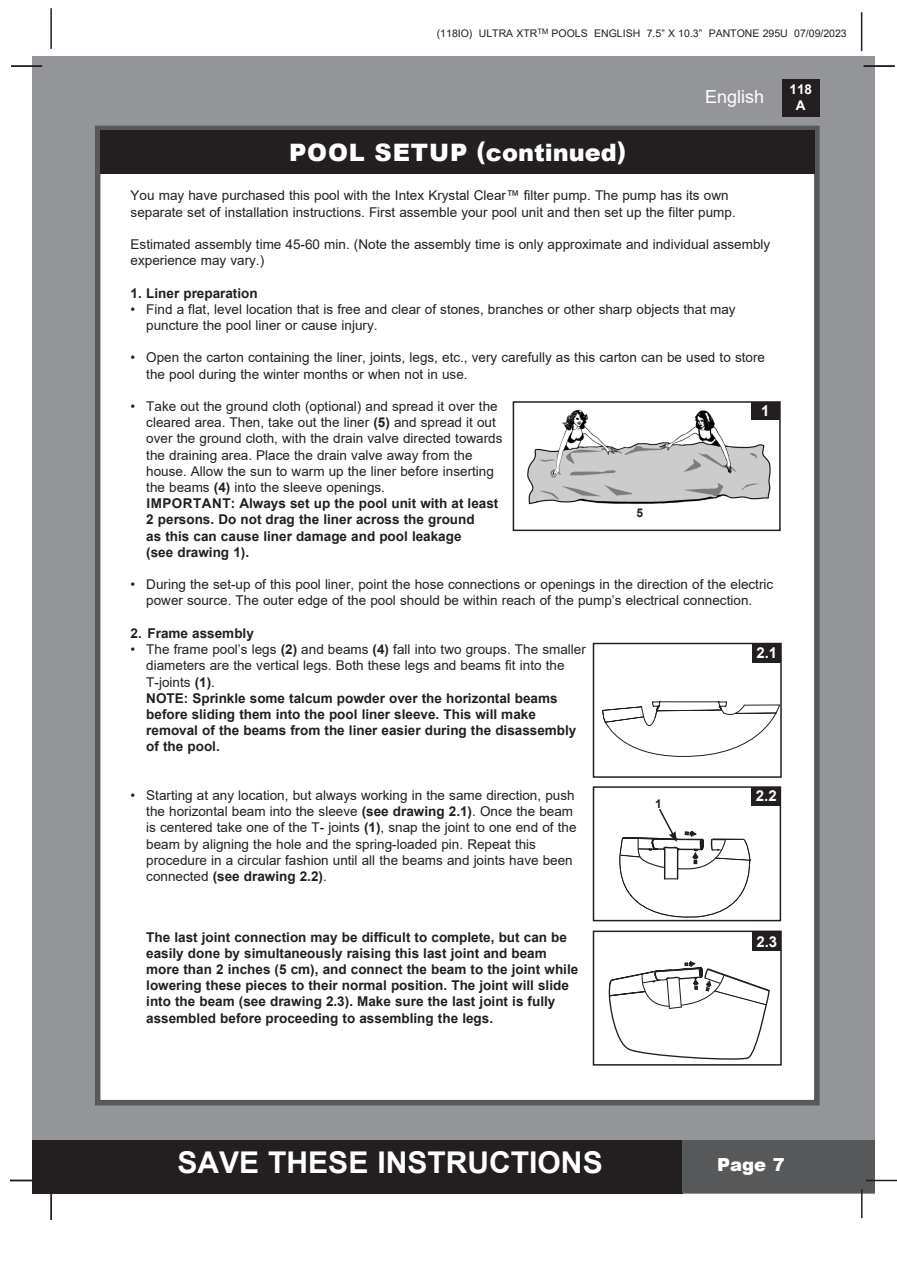
<style>
.page{position:relative;width:897px;height:1264px;background:#fff}
.page>*{position:absolute;margin:0;border:0;box-sizing:border-box;transform-origin:0 0}
.t1{font:700 30px "Arial";color:#fff}
.t2{font:900 24px "Arial";color:#fff}
.t3{font:18px "Arial";color:#fff}
.t4{font:900 18px "Arial";color:#fff}
.t5{font:700 15px "Arial";color:#fff}
.t6{font:13.5px/16.2px "Arial";color:#231f20}
.t7{font:700 13.5px "Arial";color:#231f20}
.t8{font:700 13.5px/16.2px "Arial";color:#fff;text-align:center}
.t9{font:700 12px "Arial";color:#231f20}
.t10{font:10.5px "Arial";color:#231f20}
.s1{font-weight:700}
.s2{font-weight:400}
</style>
<div class="page">
<div style="left:33px;top:56px;width:842px;height:1137px;background:#939598"></div>
<div style="left:782px;top:79px;width:37px;height:38px;background:#231f20"></div>
<hr style="left:50px;top:8px;width:2px;height:41px;background:#231f20">
<hr style="left:860px;top:12px;width:2px;height:39px;background:#231f20">
<div style="left:33px;top:1140px;width:650px;height:53px;background:#231f20"></div>
<div style="left:682px;top:1140px;width:193px;height:53px;background:#57585a"></div>
<hr style="left:865px;top:1179px;width:31px;height:2px;background:#231f20">
<hr style="left:860px;top:1189px;width:2px;height:29px;background:#231f20">
<div style="left:95px;top:126px;width:724px;height:979px;background:#fff;border:6px solid #57585a"></div>
<div style="left:100px;top:130px;width:714px;height:44px;background:#231f20"></div>
<hr style="left:863px;top:65px;width:31px;height:2px;background:#231f20">
<hr style="left:50px;top:1189px;width:2px;height:31px;background:#231f20">
<hr style="left:10px;top:1179px;width:31px;height:2px;background:#231f20">
<hr style="left:11px;top:65px;width:31px;height:2px;background:#231f20">
<img style="left:527px;top:409px;width:244px;height:96px">
<div style="left:512px;top:401px;width:268px;height:130px;border:2px solid #231f20"></div>
<div style="left:751px;top:402px;width:28px;height:18px;background:#231f20"></div>
<svg style="left:602px;top:701px;width:176px;height:56px"></svg>
<div style="left:592px;top:643px;width:189px;height:135px;border:2px solid #231f20"></div>
<div style="left:751px;top:644px;width:29px;height:18px;background:#231f20"></div>
<svg style="left:608px;top:950px;width:162px;height:109px"></svg>
<div style="left:592px;top:930px;width:189px;height:135px;border:2px solid #231f20"></div>
<div style="left:751px;top:932px;width:29px;height:18px;background:#231f20"></div>
<div style="left:592px;top:786px;width:189px;height:135px;border:2px solid #231f20"></div>
<svg style="left:593px;top:787px;width:184px;height:133px"></svg>
<div style="left:751px;top:787px;width:28px;height:18px;background:#231f20"></div>
<p class="t10" style="left:437px;top:26px;width:411px">(118IO) ULTRA XTR<sup>TM</sup> POOLS ENGLISH 7.5” X 10.3” PANTONE 295U 07/09/2023</p>
<h3 class="t3" style="left:705px;top:84px;width:61px">English</h3>
<p class="t2" style="left:289px;top:135px;width:338px">POOL SETUP (continued)</p>
<p class="t6" style="left:131px;top:187px;width:599px">You may have purchased this pool with the Intex Krystal Clear™ filter pump. The pump has its own</p>
<p class="t6" style="left:131px;top:204px;width:606px">separate set of installation instructions. First assemble your pool unit and then set up the filter pump.</p>
<p class="t6" style="left:131px;top:236px;width:641px">Estimated assembly time 45-60 min. (Note the assembly time is only approximate and individual assembly experience may vary.)</p>
<p class="t7" style="left:131px;top:283px;width:129px">1. Liner preparation</p>
<p class="t6" style="left:131px;top:301px;width:606px">• Find a flat, level location that is free and clear of stones, branches or other sharp objects that may</p>
<p class="t6" style="left:146px;top:317px;width:233px">puncture the pool liner or cause injury.</p>
<p class="t6" style="left:131px;top:349px;width:636px">• Open the carton containing the liner, joints, legs, etc., very carefully as this carton can be used to store</p>
<p class="t6" style="left:146px;top:366px;width:323px">the pool during the winter months or when not in use.</p>
<p class="t6" style="left:131px;top:398px;width:368px;text-align:right">• Take out the ground cloth (optional) and spread it over the cleared area. Then, take out the liner <span class="s1">(5)</span> and spread it out</p>
<p class="t6" style="left:146px;top:430px;width:358px">over the ground cloth, with the drain valve directed towards the draining area. Place the drain valve away from the</p>
<p class="t6" style="left:146px;top:463px;width:349px">house. Allow the sun to warm up the liner before inserting the beams <span class="s1">(4)</span> into the sleeve openings.</p>
<p class="t7" style="left:146px;top:494px;width:353px">IMPORTANT: Always set up the pool unit with at least</p>
<p class="t7" style="left:146px;top:510px;width:330px">2 persons. Do not drag the liner across the ground</p>
<p class="t7" style="left:146px;top:526px;width:317px">as this can cause liner damage and pool leakage</p>
<p class="t7" style="left:146px;top:542px;width:104px">(see drawing 1).</p>
<p class="t6" style="left:131px;top:576px;width:644px">• During the set-up of this pool liner, point the hose connections or openings in the direction of the electric</p>
<p class="t6" style="left:146px;top:592px;width:607px">power source. The outer edge of the pool should be within reach of the pump’s electrical connection.</p>
<p class="t7" style="left:131px;top:623px;width:125px">2. Frame assembly</p>
<p class="t6" style="left:131px;top:641px;width:456px">• The frame pool’s legs <span class="s1">(2)</span> and beams <span class="s1">(4)</span> fall into two groups. The smaller</p>
<p class="t6" style="left:146px;top:657px;width:419px">diameters are the vertical legs. Both these legs and beams fit into the</p>
<p class="t6" style="left:146px;top:673px;width:70px">T-joints <span class="s1">(1)</span>.</p>
<p class="t7" style="left:146px;top:688px;width:413px">NOTE: Sprinkle some talcum powder over the horizontal beams</p>
<p class="t7" style="left:146px;top:704px;width:391px">before sliding them into the pool liner sleeve. This will make</p>
<p class="t7" style="left:146px;top:721px;width:431px">removal of the beams from the liner easier during the disassembly</p>
<p class="t7" style="left:146px;top:737px;width:75px">of the pool.</p>
<p class="t6" style="left:131px;top:787px;width:445px">• Starting at any location, but always working in the same direction, push</p>
<p class="t6" style="left:146px;top:803px;width:428px">the horizontal beam into the sleeve <span class="s1">(see drawing 2.1)</span>. Once the beam</p>
<p class="t6" style="left:146px;top:819px;width:432px">is centered take one of the T- joints <span class="s1">(1)</span>, snap the joint to one end of the</p>
<p class="t6" style="left:146px;top:835px;width:391px">beam by aligning the hole and the spring-loaded pin. Repeat this</p>
<p class="t6" style="left:146px;top:852px;width:428px">procedure in a circular fashion until all the beams and joints have been</p>
<p class="t7" style="left:146px;top:866px;width:182px"><span class="s2">connected</span> (see drawing 2.2)<span class="s2">.</span></p>
<p class="t5" style="left:761px;top:400px;width:10px">1</p>
<p class="t9" style="left:636px;top:504px;width:8px">5</p>
<p class="t5" style="left:756px;top:642px;width:22px">2.1</p>
<p class="t5" style="left:755px;top:785px;width:22px">2.2</p>
<p class="t9" style="left:655px;top:795px;width:8px">1</p>
<p class="t8" style="left:789px;top:81px;width:24px">118<br>A</p>
<p class="t7" style="left:146px;top:927px;width:422px">The last joint connection may be difficult to complete, but can be</p>
<p class="t7" style="left:146px;top:943px;width:402px">easily done by simultaneously raising this last joint and beam</p>
<p class="t7" style="left:146px;top:959px;width:433px">more than 2 inches (5 cm), and connect the beam to the joint while</p>
<p class="t7" style="left:146px;top:976px;width:424px">lowering these pieces to their normal position. The joint will slide</p>
<p class="t7" style="left:146px;top:992px;width:410px">into the beam (see drawing 2.3). Make sure the last joint is fully</p>
<p class="t7" style="left:146px;top:1008px;width:348px">assembled before proceeding to assembling the legs.</p>
<p class="t5" style="left:756px;top:930px;width:22px">2.3</p>
<h1 class="t1" style="left:177px;top:1141px;width:427px">SAVE THESE INSTRUCTIONS</h1>
<h3 class="t4" style="left:717px;top:1151px;width:69px">Page 7</h3>
</div>
